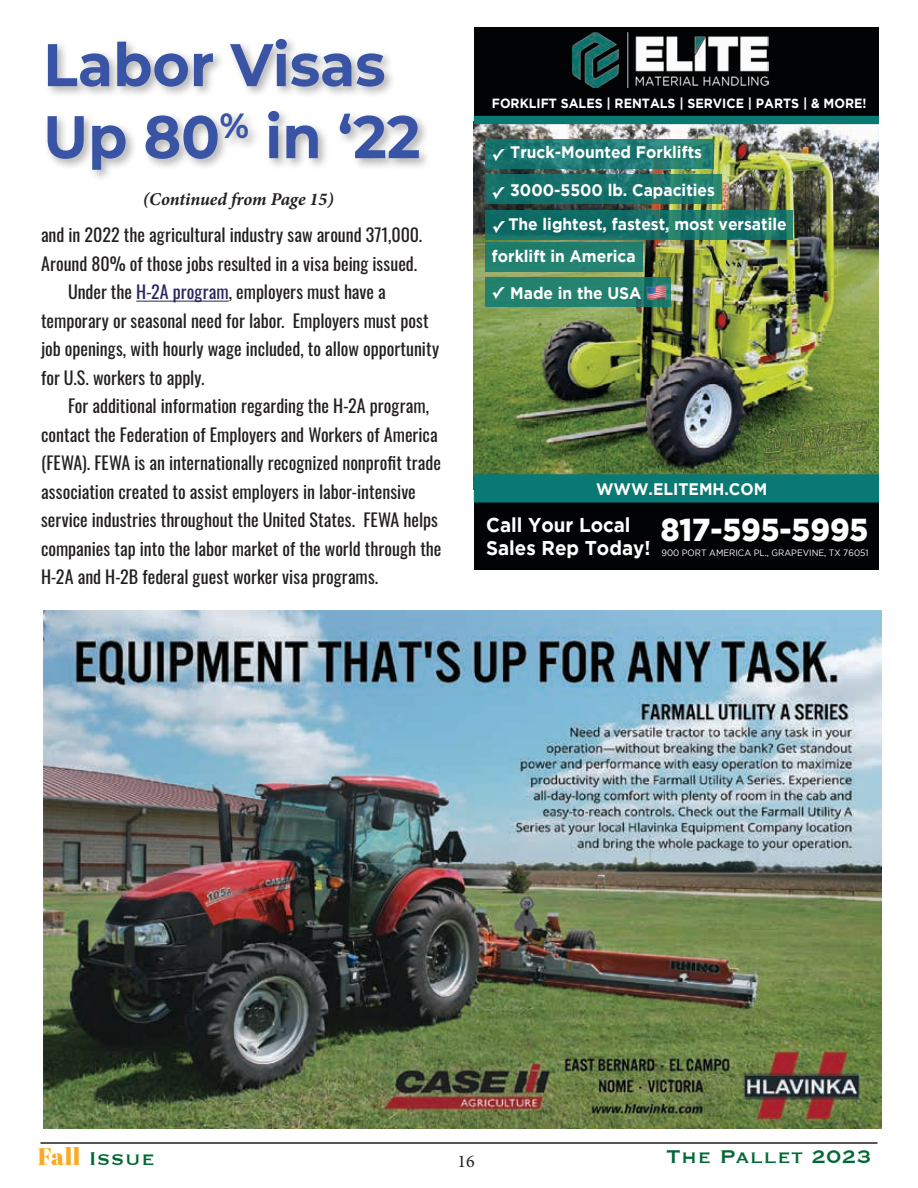
<style>
.page{position:relative;width:918px;height:1188px;background:#fff}
.page>*{position:absolute;margin:0;border:0;box-sizing:border-box;transform-origin:0 0}
.t1{font:700 60px/72px "Montserrat";color:#3954a5;scale:.95 1}
.t2{font:900 31.65px "Gotham";color:#fff;scale:.94 1}
.t3{font:24px "Copperplate";letter-spacing:.02em;color:#046836}
.t4{font:700 19.95px/23.7px "Gotham";color:#fff;scale:.94 1}
.t5{font:18px "Oswald";color:#231f20}
.t6{font:italic 700 18px "Minion Pro";letter-spacing:-.005em;color:#231f20}
.t7{font:18px "Minion Pro";color:#231f20}
.t8{font:700 16.65px/32.2px "Gotham";color:#fff;scale:.94 1}
.t9{font:700 13.35px "Gotham";color:#fff;scale:.94 1}
.t10{font:9.15px "Gotham";color:#fff;scale:.94 1}
.s1{color:#262760}
.s2{font-family:"Lucida Grande"}
.s3{font-family:"Abril Fatface";color:#fbaa26}
</style>
<div class="page">
<hr style="left:40px;top:1142px;width:838px;height:2px;background:#231f20">
<div style="left:474px;top:27px;width:405px;height:542px;background:#020304"></div>
<img style="left:474px;top:124px;width:405px;height:351px">
<div style="left:485px;top:139px;width:229px;height:30px;background:#0b7973;opacity:.82"></div>
<div style="left:474px;top:475px;width:405px;height:27px;background:#0b7973"></div>
<div style="left:474px;top:116px;width:405px;height:8px;background:#0b7973"></div>
<img style="left:573px;top:32px;width:196px;height:55px">
<div style="left:485px;top:174px;width:236px;height:30px;background:#0b7973;opacity:.82"></div>
<div style="left:485px;top:277px;width:186px;height:30px;background:#23826f"></div>
<img style="left:646px;top:284px;width:20px;height:18px">
<div style="left:486px;top:210px;width:307px;height:30px;background:#0b7973;opacity:.82"></div>
<div style="left:486px;top:242px;width:157px;height:30px;background:#24816f"></div>
<img style="left:765px;top:419px;width:106px;height:43px">
<img style="left:43px;top:610px;width:838px;height:518px">
<hr style="left:136px;top:301px;width:93px;height:1px;background:#262760">
<div style="left:44px;top:35px;width:387px;height:147px;background:#231f20;opacity:.35"></div>
<svg style="left:646px;top:282px;width:16px;height:17px"></svg>
<h1 class="t1" style="left:43px;top:26px;width:399px">Labor Visas<br>Up 80<sup>%</sup> in ‘22</h1>
<p class="t6" style="left:143px;top:187px;width:192px">(Continued from Page 15)</p>
<p class="t5" style="left:41px;top:219px;width:383px">and in 2022 the agricultural industry saw around 371,000.</p>
<p class="t5" style="left:41px;top:247px;width:378px">Around 80% of those jobs resulted in a visa being issued.</p>
<p class="t5" style="left:68px;top:276px;width:319px">Under the <span class="s1">H-2A program</span>, employers must have a</p>
<p class="t5" style="left:41px;top:304px;width:389px">temporary or seasonal need for labor. Employers must post</p>
<p class="t5" style="left:41px;top:333px;width:400px">job openings, with hourly wage included, to allow opportunity</p>
<p class="t5" style="left:41px;top:361px;width:165px">for U.S. workers to apply.</p>
<p class="t5" style="left:68px;top:390px;width:363px">For additional information regarding the H-2A program,</p>
<p class="t5" style="left:41px;top:418px;width:398px">contact the Federation of Employers and Workers of America</p>
<p class="t5" style="left:41px;top:447px;width:401px">(FEWA). FEWA is an internationally recognized nonprofit trade</p>
<p class="t5" style="left:41px;top:475px;width:376px">association created to assist employers in labor-intensive</p>
<p class="t5" style="left:41px;top:504px;width:398px">service industries throughout the United States. FEWA helps</p>
<p class="t5" style="left:41px;top:532px;width:402px">companies tap into the labor market of the world through the</p>
<p class="t5" style="left:41px;top:561px;width:339px">H-2A and H-2B federal guest worker visa programs.</p>
<p class="t9" style="left:492px;top:95px;width:400px">FORKLIFT SALES | RENTALS | SERVICE | PARTS | &amp; MORE!</p>
<p class="t8" style="left:492px;top:135px;width:225px"><span class="s2">✓</span> Truck-Mounted Forklifts</p>
<p class="t8" style="left:492px;top:173px;width:239px"><span class="s2">✓</span> 3000-5500 lb. Capacities</p>
<p class="t8" style="left:492px;top:207px;width:315px"><span class="s2">✓</span> The lightest, fastest, most versatile forklift in America</p>
<p class="t8" style="left:492px;top:276px;width:161px"><span class="s2">✓</span> Made in the USA</p>
<p class="t8" style="left:596px;top:473px;width:184px">WWW.ELITEMH.COM</p>
<p class="t4" style="left:486px;top:512px;width:176px">Call Your Local<br>Sales Rep Today!</p>
<h2 class="t2" style="left:661px;top:511px;width:222px">817-595-5995</h2>
<p class="t10" style="left:661px;top:548px;width:222px">900 PORT AMERICA PL., GRAPEVINE, TX 76051</p>
<h3 class="t3" style="left:38px;top:1143px;width:118px"><span class="s3">Fall</span> Issue</h3>
<p class="t7" style="left:457px;top:1149px;width:19px">16</p>
<h3 class="t3" style="left:666px;top:1140px;width:207px">The Pallet 2023</h3>
</div>
